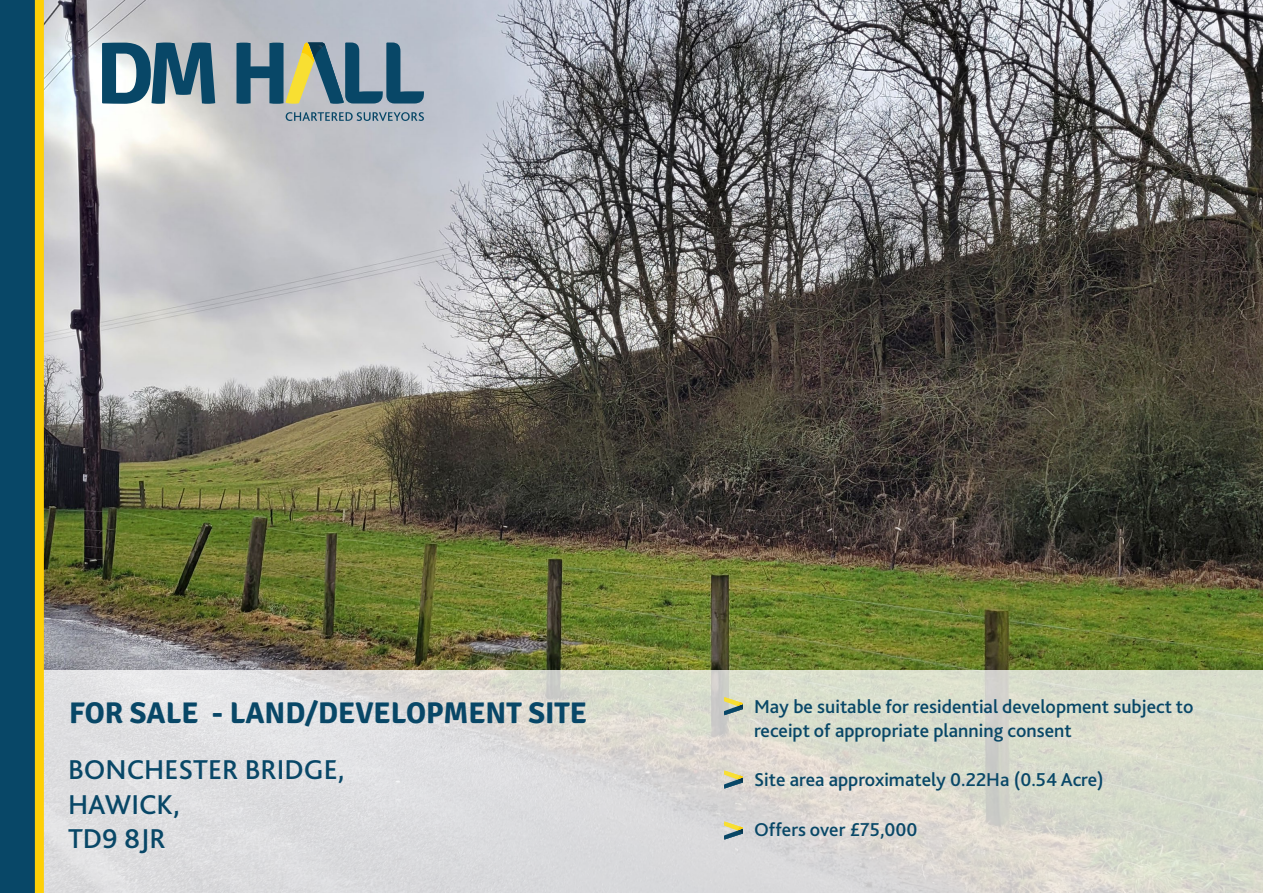
<style>
.page{position:relative;width:1263px;height:893px;background:#fff}
.page>*{position:absolute;margin:0;border:0;box-sizing:border-box;transform-origin:0 0}
.t1{font:700 30px "Signika";color:#084767}
._3_Address{font:500 28.5px "Bliss 2";color:#084767}
._4_list_text{font:500 19.5px/24px "Bliss 2";color:#084767}
</style>
<div class="page">
<img style="left:44px;top:0;width:1219px;height:670px">
<svg style="left:44px;top:670px;width:1219px;height:223px;background:#dbdbd6"></svg>
<svg style="left:102px;top:43px;width:113px;height:61px;background:#527b8f"></svg>
<svg style="left:286px;top:112px;width:138px;height:9px"></svg>
<svg style="left:237px;top:43px;width:187px;height:61px;background:#718c92"></svg>
<svg style="left:724px;top:697px;width:19px;height:18px"></svg>
<svg style="left:724px;top:770px;width:19px;height:18px"></svg>
<svg style="left:724px;top:821px;width:19px;height:19px"></svg>
<div style="left:0;top:0;width:41px;height:893px;background:#084767"></div>
<div style="left:35px;top:0;width:9px;height:893px;background:#fed006"></div>
<p class="t1" style="left:69px;top:695px;width:519px">FOR SALE - LAND/DEVELOPMENT SITE</p>
<p class="_3_Address" style="left:68px;top:752px;width:278px">BONCHESTER BRIDGE,</p>
<p class="_3_Address" style="left:68px;top:786px;width:113px">HAWICK,</p>
<p class="_3_Address" style="left:68px;top:821px;width:99px">TD9 8JR</p>
<p class="_4_list_text" style="left:754px;top:694px;width:441px">May be suitable for residential development subject to receipt of appropriate planning consent</p>
<p class="_4_list_text" style="left:754px;top:767px;width:351px">Site area approximately 0.22Ha (0.54 Acre)</p>
<p class="_4_list_text" style="left:754px;top:817px;width:165px">Offers over £75,000</p>
</div>
